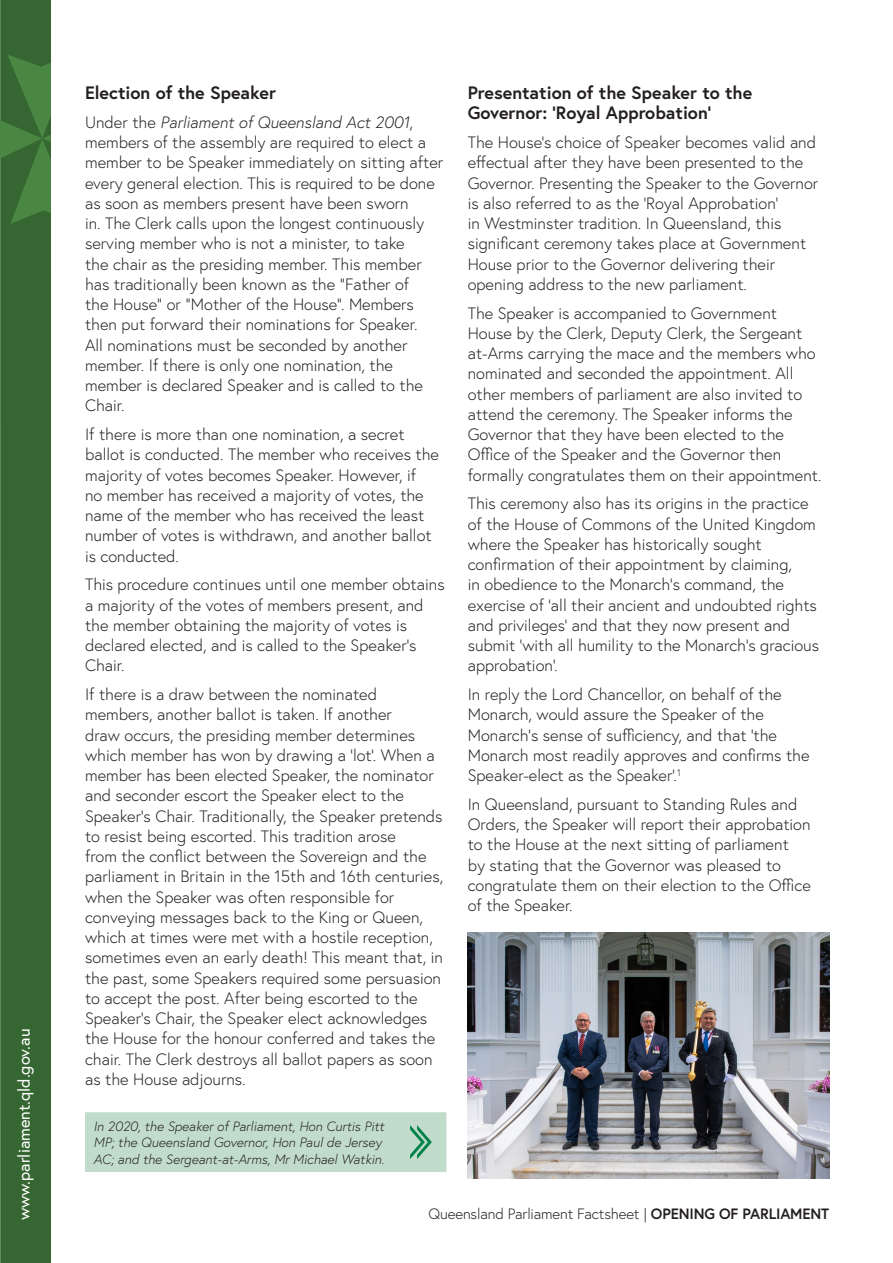
<style>
.page{position:relative;width:893px;height:1263px;background:#fff}
.page>*{position:absolute;margin:0;border:0;box-sizing:border-box;transform-origin:0 0}
.Paragraph_Heading{font:700 18px/20.2px "Europa";color:#231f20}
.Body_Copy{font:300 16.5px/20.2px "Europa";color:#231f20}
.t1{font:16.5px "Europa";color:#fff}
.t2{font:300 15px "Europa";letter-spacing:-.01em;color:#231f20}
.Photo_-_Caption{font:italic 300 13.5px/16.2px "Europa";color:#231f20}
.s1{font-style:italic}
.s2{font-weight:700}
</style>
<div class="page">
<div style="left:0;top:0;width:51px;height:1263px;background:#366732"></div>
<svg style="left:0;top:55px;width:51px;height:169px"></svg>
<div style="left:85px;top:1112px;width:361px;height:60px;background:#c2dccc"></div>
<img style="left:468px;top:932px;width:361px;height:246px">
<p class="t1" style="left:14px;top:1220px;width:193px;rotate:-90deg">www.parliament.qld.gov.au</p>
<p class="Paragraph_Heading" style="left:85px;top:82px;width:192px">Election of the Speaker</p>
<p class="Body_Copy" style="left:85px;top:112px;width:360px">Under the <span class="s1">Parliament of Queensland Act 2001</span>, members of the assembly are required to elect a member to be Speaker immediately on sitting after every general election. This is required to be done as soon as members present have been sworn<br>in. The Clerk calls upon the longest continuously serving member who is not a minister, to take<br>the chair as the presiding member. This member has traditionally been known as the “Father of<br>the House” or “Mother of the House”. Members then put forward their nominations for Speaker.<br>All nominations must be seconded by another member. If there is only one nomination, the member is declared Speaker and is called to the Chair.</p>
<p class="Body_Copy" style="left:85px;top:424px;width:356px">If there is more than one nomination, a secret ballot is conducted. The member who receives the majority of votes becomes Speaker. However, if<br>no member has received a majority of votes, the name of the member who has received the least number of votes is withdrawn, and another ballot is conducted.</p>
<p class="Body_Copy" style="left:85px;top:574px;width:361px">This procedure continues until one member obtains a majority of the votes of members present, and the member obtaining the majority of votes is declared elected, and is called to the Speaker’s Chair.</p>
<p class="Body_Copy" style="left:85px;top:684px;width:360px">If there is a draw between the nominated members, another ballot is taken. If another<br>draw occurs, the presiding member determines which member has won by drawing a ‘lot’. When a member has been elected Speaker, the nominator and seconder escort the Speaker elect to the Speaker’s Chair. Traditionally, the Speaker pretends to resist being escorted. This tradition arose<br>from the conflict between the Sovereign and the parliament in Britain in the 15th and 16th centuries, when the Speaker was often responsible for conveying messages back to the King or Queen, which at times were met with a hostile reception, sometimes even an early death! This meant that, in the past, some Speakers required some persuasion to accept the post. After being escorted to the Speaker’s Chair, the Speaker elect acknowledges the House for the honour conferred and takes the chair. The Clerk destroys all ballot papers as soon as the House adjourns.</p>
<p class="Photo_-_Caption" style="left:94px;top:1118px;width:292px">In 2020, the Speaker of Parliament, Hon Curtis Pitt<br>MP; the Queensland Governor, Hon Paul de Jersey<br>AC; and the Sergeant-at-Arms, Mr Michael Watkin.</p>
<p class="Paragraph_Heading" style="left:468px;top:82px;width:286px">Presentation of the Speaker to the<br>Governor: ‘Royal Approbation’</p>
<p class="Body_Copy" style="left:468px;top:132px;width:352px">The House’s choice of Speaker becomes valid and effectual after they have been presented to the Governor. Presenting the Speaker to the Governor is also referred to as the ‘Royal Approbation’<br>in Westminster tradition. In Queensland, this significant ceremony takes place at Government House prior to the Governor delivering their opening address to the new parliament.</p>
<p class="Body_Copy" style="left:468px;top:302px;width:355px">The Speaker is accompanied to Government House by the Clerk, Deputy Clerk, the Sergeant at-Arms carrying the mace and the members who nominated and seconded the appointment. All other members of parliament are also invited to attend the ceremony. The Speaker informs the Governor that they have been elected to the Office of the Speaker and the Governor then formally congratulates them on their appointment.</p>
<p class="Body_Copy" style="left:468px;top:493px;width:353px">This ceremony also has its origins in the practice of the House of Commons of the United Kingdom where the Speaker has historically sought confirmation of their appointment by claiming,<br>in obedience to the Monarch’s command, the exercise of ‘all their ancient and undoubted rights and privileges’ and that they now present and submit ‘with all humility to the Monarch’s gracious approbation’.</p>
<p class="Body_Copy" style="left:468px;top:684px;width:343px">In reply the Lord Chancellor, on behalf of the Monarch, would assure the Speaker of the Monarch’s sense of sufficiency, and that ‘the Monarch most readily approves and confirms the Speaker-elect as the Speaker’.<sup>1</sup></p>
<p class="Body_Copy" style="left:468px;top:794px;width:345px">In Queensland, pursuant to Standing Rules and Orders, the Speaker will report their approbation to the House at the next sitting of parliament<br>by stating that the Governor was pleased to congratulate them on their election to the Office of the Speaker.</p>
<p class="t2" style="left:429px;top:1205px;width:402px">Queensland Parliament Factsheet | <span class="s2">OPENING OF PARLIAMENT</span></p>
</div>
